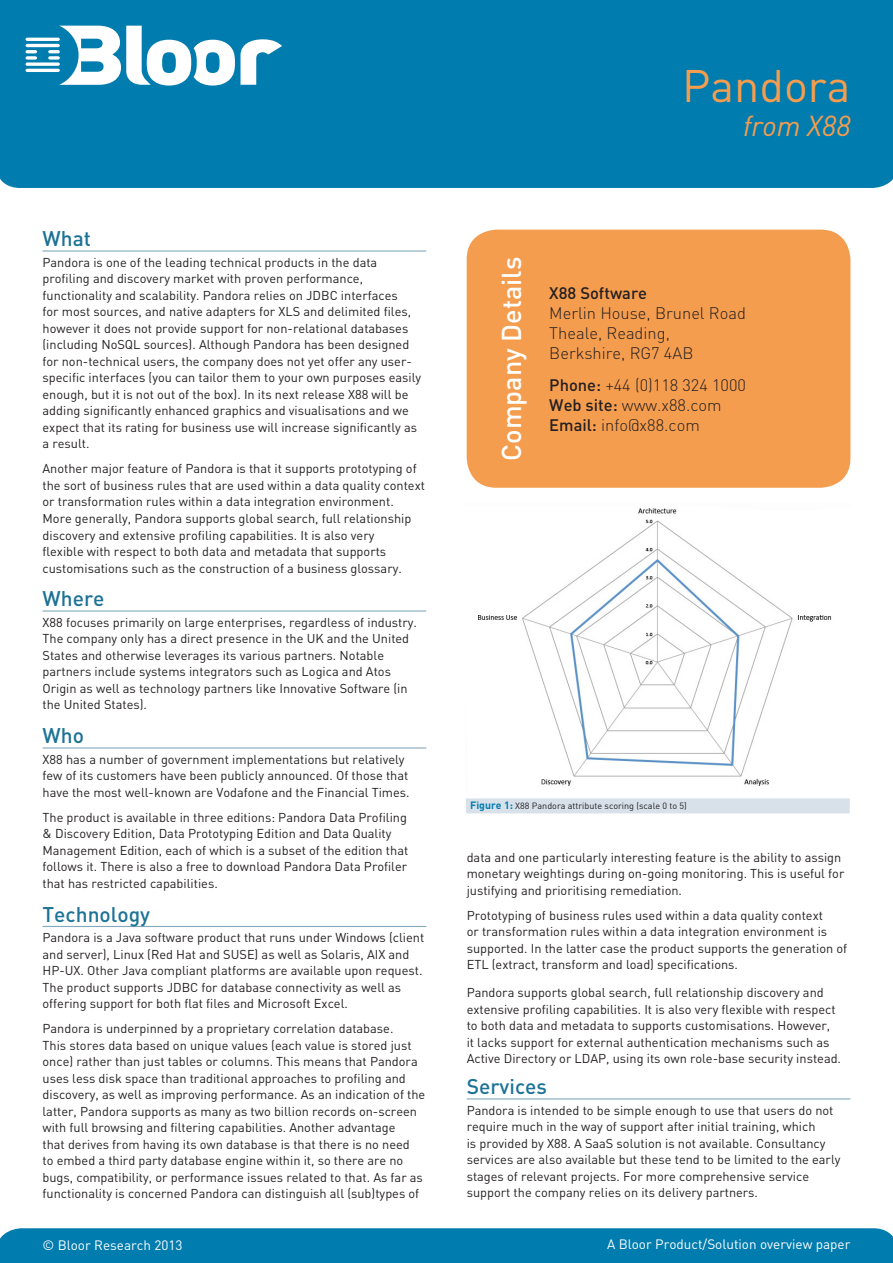
<style>
.page{position:relative;width:893px;height:1263px;background:#fff}
.page>*{position:absolute;margin:0;border:0;box-sizing:border-box;transform-origin:0 0}
.t1{font:45px "DIN";color:#f59d4f}
.t2{font:italic 28.5px "DINOT";color:#f59d4f}
.Company_Head{font:500 27px "DIN";color:#fff}
.Header_1{font:500 21px "DIN";color:#1c7396}
.Company_address{font:300 16.5px/19.8px "DIN";color:#231f20}
.Company_details{font:300 16.5px "DIN";color:#231f20}
.t3{font:13.5px "DIN";color:#fff}
.Body{font:12.75px/16.5px "DIN";color:#231f20}
.t4{font:9px "DIN";color:#231f20}
.s1{font-weight:500}
.s2{font-weight:700;font-size:10.5px;color:#007cae}
</style>
<div class="page">
<div style="left:0;top:1228px;width:893px;height:35px;background:#007cae"></div>
<div style="left:0;top:0;width:893px;height:188px;background:#007cae"></div>
<svg style="left:241px;top:39px;width:41px;height:46px"></svg>
<hr style="left:26px;top:69px;width:34px;height:3px;background:#fff;border-radius:2px">
<svg style="left:26px;top:62px;width:34px;height:4px"></svg>
<svg style="left:26px;top:56px;width:11px;height:4px"></svg>
<svg style="left:26px;top:50px;width:11px;height:3px"></svg>
<hr style="left:26px;top:44px;width:34px;height:3px;background:#fff;border-radius:2px">
<hr style="left:26px;top:38px;width:34px;height:3px;background:#fff;border-radius:2px">
<svg style="left:48px;top:26px;width:187px;height:60px"></svg>
<hr style="left:43px;top:250px;width:383px;height:2px;background:#84a9bf">
<hr style="left:43px;top:610px;width:383px;height:2px;background:#84a9bf">
<hr style="left:43px;top:747px;width:383px;height:1px;background:#84a9bf">
<hr style="left:43px;top:926px;width:383px;height:1px;background:#84a9bf">
<hr style="left:467px;top:1098px;width:383px;height:1px;background:#84a9bf">
<img style="left:478px;top:508px;width:354px;height:278px">
<div style="left:467px;top:230px;width:383px;height:258px;background:#f59d4f;border-radius:30px"></div>
<div style="left:466px;top:798px;width:384px;height:15px;background:#d8e1ea"></div>
<p class="Header_1" style="left:43px;top:226px;width:50px">What</p>
<p class="Body" style="left:43px;top:254px;width:380px">Pandora is one of the leading technical products in the data profiling and discovery market with proven performance, functionality and scalability. Pandora relies on JDBC interfaces<br>for most sources, and native adapters for XLS and delimited files, however it does not provide support for non-relational databases (including NoSQL sources). Although Pandora has been designed for non-technical users, the company does not yet offer any user&shy;specific interfaces (you can tailor them to your own purposes easily enough, but it is not out of the box). In its next release X88 will be adding significantly enhanced graphics and visualisations and we expect that its rating for business use will increase significantly as a result.</p>
<p class="Body" style="left:43px;top:461px;width:384px">Another major feature of Pandora is that it supports prototyping of the sort of business rules that are used within a data quality context or transformation rules within a data integration environment.<br>More generally, Pandora supports global search, full relationship discovery and extensive profiling capabilities. It is also very<br>flexible with respect to both data and metadata that supports customisations such as the construction of a business glossary.</p>
<p class="Header_1" style="left:43px;top:586px;width:64px">Where</p>
<p class="Body" style="left:43px;top:614px;width:376px">X88 focuses primarily on large enterprises, regardless of industry.<br>The company only has a direct presence in the UK and the United States and otherwise leverages its various partners. Notable partners include systems integrators such as Logica and Atos Origin as well as technology partners like Innovative Software (in the United States).</p>
<p class="Header_1" style="left:43px;top:723px;width:43px">Who</p>
<p class="Body" style="left:43px;top:751px;width:369px">X88 has a number of government implementations but relatively few of its customers have been publicly announced. Of those that have the most well-known are Vodafone and the Financial Times.</p>
<p class="Body" style="left:43px;top:809px;width:367px">The product is available in three editions: Pandora Data Profiling &amp; Discovery Edition, Data Prototyping Edition and Data Quality Management Edition, each of which is a subset of the edition that follows it. There is also a free to download Pandora Data Profiler that has restricted capabilities.</p>
<p class="Header_1" style="left:43px;top:902px;width:109px">Technology</p>
<p class="Body" style="left:43px;top:930px;width:383px">Pandora is a Java software product that runs under Windows (client and server), Linux (Red Hat and SUSE) as well as Solaris, AIX and HP-UX. Other Java compliant platforms are available upon request.<br>The product supports JDBC for database connectivity as well as offering support for both flat files and Microsoft Excel.</p>
<p class="Body" style="left:43px;top:1021px;width:384px">Pandora is underpinned by a proprietary correlation database.<br>This stores data based on unique values (each value is stored just once) rather than just tables or columns. This means that Pandora uses less disk space than traditional approaches to profiling and discovery, as well as improving performance. As an indication of the latter, Pandora supports as many as two billion records on-screen with full browsing and filtering capabilities. Another advantage<br>that derives from having its own database is that there is no need<br>to embed a third party database engine within it, so there are no bugs, compatibility, or performance issues related to that. As far as functionality is concerned Pandora can distinguish all (sub)types of</p>
<p class="t1" style="left:682px;top:60px;width:170px">Pandora</p>
<p class="t2" style="left:743px;top:106px;width:109px">from X88</p>
<p class="Company_Head" style="left:496px;top:461px;width:205px;rotate:-90deg">Company Details</p>
<p class="Company_address" style="left:549px;top:284px;width:198px"><span class="s1">X88 Software<br></span>Merlin House, Brunel Road<br>Theale, Reading,<br>Berkshire, RG7 4AB</p>
<p class="Company_details" style="left:549px;top:376px;width:198px"><span class="s1">Phone:</span> +44 (0)118 324 1000</p>
<p class="Company_details" style="left:549px;top:396px;width:174px"><span class="s1">Web site:</span> www.x88.com</p>
<p class="Company_details" style="left:549px;top:416px;width:152px"><span class="s1">Email:</span> info@x88.com</p>
<p class="t4" style="left:470px;top:801px;width:218px"><span class="s2">Figure 1:</span> X88 Pandora attribute scoring (scale 0 to 5)</p>
<p class="Body" style="left:467px;top:849px;width:379px">data and one particularly interesting feature is the ability to assign monetary weightings during on-going monitoring. This is useful for justifying and prioritising remediation.</p>
<p class="Body" style="left:467px;top:907px;width:382px">Prototyping of business rules used within a data quality context<br>or transformation rules within a data integration environment is supported. In the latter case the product supports the generation of ETL (extract, transform and load) specifications.</p>
<p class="Body" style="left:467px;top:985px;width:376px">Pandora supports global search, full relationship discovery and extensive profiling capabilities. It is also very flexible with respect to both data and metadata to supports customisations. However,<br>it lacks support for external authentication mechanisms such as Active Directory or LDAP, using its own role-base security instead.</p>
<p class="Header_1" style="left:467px;top:1074px;width:82px">Services</p>
<p class="Body" style="left:467px;top:1102px;width:375px">Pandora is intended to be simple enough to use that users do not require much in the way of support after initial training, which<br>is provided by X88. A SaaS solution is not available. Consultancy services are also available but these tend to be limited to the early stages of relevant projects. For more comprehensive service support the company relies on its delivery partners.</p>
<p class="t3" style="left:43px;top:1237px;width:142px">© Bloor Research 2013</p>
<p class="t3" style="left:607px;top:1236px;width:245px">A Bloor Product/Solution overview paper</p>
</div>
